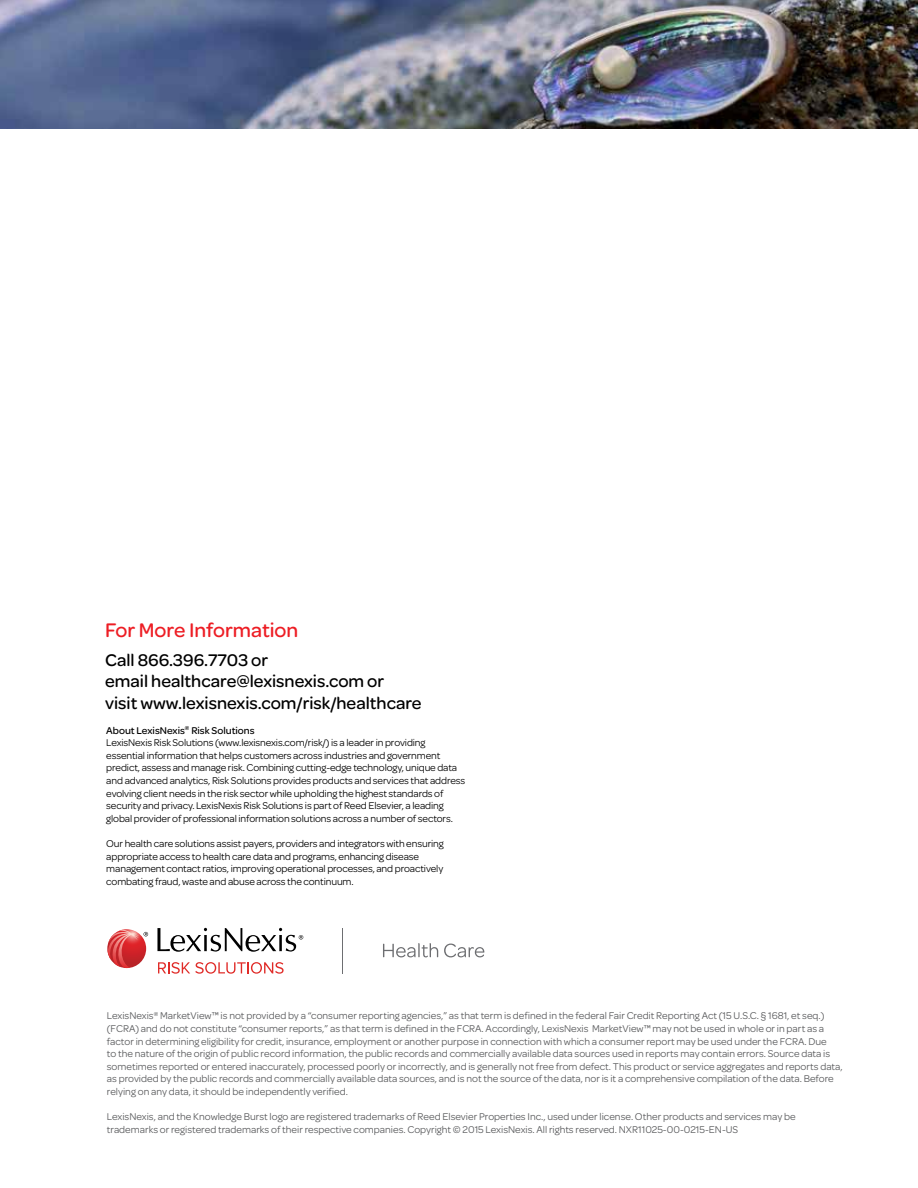
<style>
.page{position:relative;width:918px;height:1188px;background:#fff}
.page>*{position:absolute;margin:0;border:0;box-sizing:border-box;transform-origin:0 0}
.t1{font:500 21px "Omnes";color:#ed1d24}
.t2{font:500 18px/21.6px "Omnes";color:#000}
.t3{font:10.5px/12.6px "Omnes";color:#58595b}
.t4{font:10.5px/12.6px "Omnes";letter-spacing:-.01em;color:#000}
.s1{font-weight:500}
</style>
<div class="page">
<hr style="left:342px;top:928px;width:1px;height:46px;background:#6d6e71">
<svg style="left:383px;top:943px;width:55px;height:14px"></svg>
<svg style="left:444px;top:944px;width:40px;height:13px"></svg>
<svg style="left:158px;top:962px;width:126px;height:12px"></svg>
<svg style="left:157px;top:928px;width:146px;height:24px"></svg>
<svg style="left:107px;top:929px;width:39px;height:39px"></svg>
<svg style="left:108px;top:930px;width:40px;height:38px"></svg>
<img style="left:0;top:0;width:918px;height:129px">
<h1 class="t1" style="left:105px;top:616px;width:195px">For More Information</h1>
<h2 class="t2" style="left:105px;top:648px;width:318px">Call 866.396.7703 or<br>email healthcare@lexisnexis.com or<br>visit www.lexisnexis.com/risk/healthcare</h2>
<p class="t4" style="left:106px;top:723px;width:361px"><span class="s1">About LexisNexis</span><sup>®</sup> <span class="s1">Risk Solutions<br></span>LexisNexis Risk Solutions (www.lexisnexis.com/risk/) is a leader in providing essential information that helps customers across industries and government predict, assess and manage risk. Combining cutting-edge technology, unique data and advanced analytics, Risk Solutions provides products and services that address evolving client needs in the risk sector while upholding the highest standards of security and privacy. LexisNexis Risk Solutions is part of Reed Elsevier, a leading global provider of professional information solutions across a number of sectors.</p>
<p class="t4" style="left:106px;top:837px;width:339px">Our health care solutions assist payers, providers and integrators with ensuring appropriate access to health care data and programs, enhancing disease management contact ratios, improving operational processes, and proactively combating fraud, waste and abuse across the continuum.</p>
<p class="t3" style="left:107px;top:1009px;width:737px">LexisNexis<sup>®</sup> MarketView™ is not provided by a “consumer reporting agencies,” as that term is defined in the federal Fair Credit Reporting Act (15 U.S.C. § 1681, et seq.) (FCRA) and do not constitute “consumer reports,” as that term is defined in the FCRA. Accordingly, LexisNexis MarketView™ may not be used in whole or in part as a factor in determining eligibility for credit, insurance, employment or another purpose in connection with which a consumer report may be used under the FCRA. Due<br>to the nature of the origin of public record information, the public records and commercially available data sources used in reports may contain errors. Source data is sometimes reported or entered inaccurately, processed poorly or incorrectly, and is generally not free from defect. This product or service aggregates and reports data, as provided by the public records and commercially available data sources, and is not the source of the data, nor is it a comprehensive compilation of the data. Before relying on any data, it should be independently verified.</p>
<p class="t3" style="left:107px;top:1110px;width:690px">LexisNexis, and the Knowledge Burst logo are registered trademarks of Reed Elsevier Properties Inc., used under license. Other products and services may be trademarks or registered trademarks of their respective companies. Copyright © 2015 LexisNexis. All rights reserved. NXR11025-00-0215-EN-US</p>
</div>
